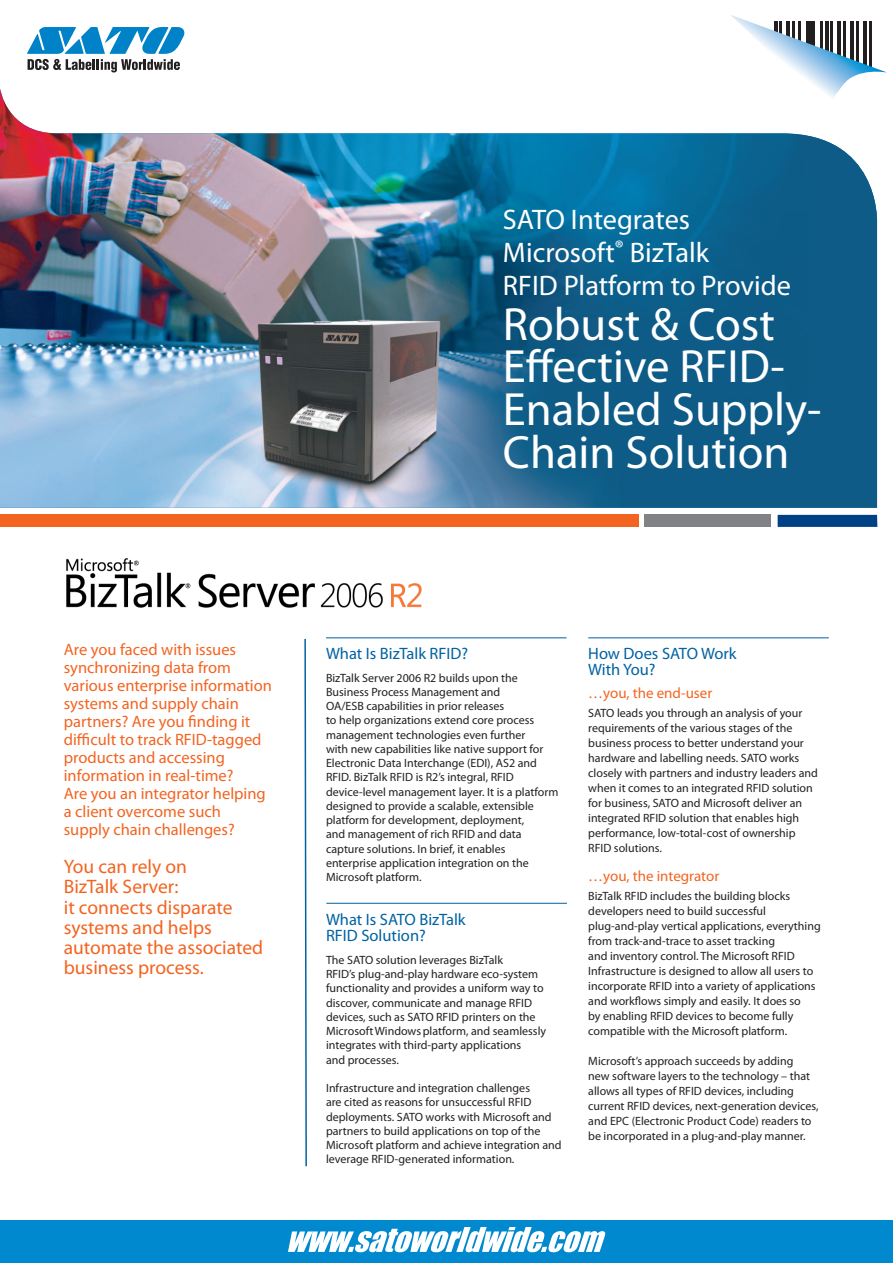
<style>
.page{position:relative;width:893px;height:1263px;background:#fff}
.page>*{position:absolute;margin:0;border:0;box-sizing:border-box;transform-origin:0 0}
.t1{font:46.8px/42.6px "Myriad Pro";color:#fff}
.t2{font:28.35px/32.5px "Myriad Pro";color:#fff}
.t3{font:19.5px/20.2px "Myriad Pro";color:#f36421}
.t4{font:16.5px/18px "Myriad Pro";color:#f36421}
.t5{font:16.5px/16.5px "Myriad Pro";color:#0162a2}
.t6{font:15px "Myriad Pro";color:#f36421}
.t7{font:12px/14.2px "Myriad Pro";color:#231f20}
</style>
<div class="page">
<img style="left:0;top:89px;width:878px;height:419px">
<div style="left:644px;top:515px;width:127px;height:12px;background:#808285"></div>
<div style="left:778px;top:515px;width:99px;height:12px;background:#004085"></div>
<div style="left:0;top:515px;width:639px;height:12px;background:#f36421"></div>
<svg style="left:27px;top:27px;width:158px;height:45px"></svg>
<svg style="left:731px;top:15px;width:156px;height:91px"></svg>
<div style="left:0;top:1221px;width:893px;height:42px;background:#0089cf"></div>
<svg style="left:288px;top:1227px;width:317px;height:25px"></svg>
<hr style="left:326px;top:637px;width:241px;height:1px;background:#0162a2">
<hr style="left:588px;top:637px;width:241px;height:1px;background:#0162a2">
<hr style="left:326px;top:903px;width:241px;height:1px;background:#0162a2">
<svg style="left:304px;top:638px;width:3px;height:529px"></svg>
<img style="left:66px;top:558px;width:355px;height:50px">
<p class="t2" style="left:503px;top:203px;width:290px">SATO Integrates<br>Microsoft<sup>®</sup> BizTalk<br>RFID Platform to Provide</p>
<p class="t1" style="left:503px;top:302px;width:320px">Robust &amp; Cost<br>Effective RFID-<br>Enabled Supply-<br>Chain Solution</p>
<p class="t4" style="left:64px;top:640px;width:210px">Are you faced with issues synchronizing data from various enterprise information systems and supply chain partners? Are you finding it difficult to track RFID-tagged products and accessing information in real-time?<br>Are you an integrator helping a client overcome such<br>supply chain challenges?</p>
<p class="t3" style="left:64px;top:856px;width:201px">You can rely on<br>BizTalk Server:<br>it connects disparate systems and helps automate the associated business process.</p>
<p class="t5" style="left:326px;top:645px;width:144px">What Is BizTalk RFID?</p>
<p class="t7" style="left:326px;top:670px;width:234px">BizTalk Server 2006 R2 builds upon the Business Process Management and<br>OA/ESB capabilities in prior releases<br>to help organizations extend core process management technologies even further<br>with new capabilities like native support for Electronic Data Interchange (EDI), AS2 and RFID. BizTalk RFID is R2’s integral, RFID device-level management layer. It is a platform designed to provide a scalable, extensible platform for development, deployment,<br>and management of rich RFID and data capture solutions. In brief, it enables enterprise application integration on the Microsoft platform.</p>
<p class="t5" style="left:326px;top:910px;width:141px">What Is SATO BizTalk<br>RFID Solution?</p>
<p class="t7" style="left:326px;top:952px;width:222px">The SATO solution leverages BizTalk<br>RFID’s plug-and-play hardware eco-system functionality and provides a uniform way to discover, communicate and manage RFID devices, such as SATO RFID printers on the MicrosoftWindowsplatform, and seamlessly integrates with third-party applications<br>and processes.</p>
<p class="t7" style="left:326px;top:1081px;width:237px">Infrastructure and integration challenges<br>are cited as reasons for unsuccessful RFID deployments. SATO works with Microsoft and partners to build applications on top of the Microsoft platform and achieve integration and leverage RFID-generated information.</p>
<p class="t5" style="left:588px;top:645px;width:150px">How Does SATO Work<br>With You?</p>
<p class="t6" style="left:588px;top:684px;width:126px">…you, the end-user</p>
<p class="t7" style="left:588px;top:706px;width:231px;line-height:15px">SATO leads you through an analysis of your requirements of the various stages of the business process to better understand your hardware and labelling needs. SATO works closely with partners and industry leaders and when it comes to an integrated RFID solution for business, SATO and Microsoft deliver an integrated RFID solution that enables high performance, low-total-cost of ownership RFID solutions.</p>
<p class="t6" style="left:588px;top:866px;width:133px">…you, the integrator</p>
<p class="t7" style="left:588px;top:888px;width:234px;line-height:15px">BizTalk RFID includes the building blocks developers need to build successful plug-and-play vertical applications, everything from track-and-trace to asset tracking<br>and inventory control. The Microsoft RFID Infrastructure is designed to allow all users to incorporate RFID into a variety of applications and workflows simply and easily. It does so<br>by enabling RFID devices to become fully compatible with the Microsoft platform.</p>
<p class="t7" style="left:588px;top:1053px;width:232px;line-height:15px">Microsoft’s approach succeeds by adding<br>new software layers to the technology – that allows all types of RFID devices, including current RFID devices, next-generation devices, and EPC (Electronic Product Code) readers to be incorporated in a plug-and-play manner.</p>
</div>
